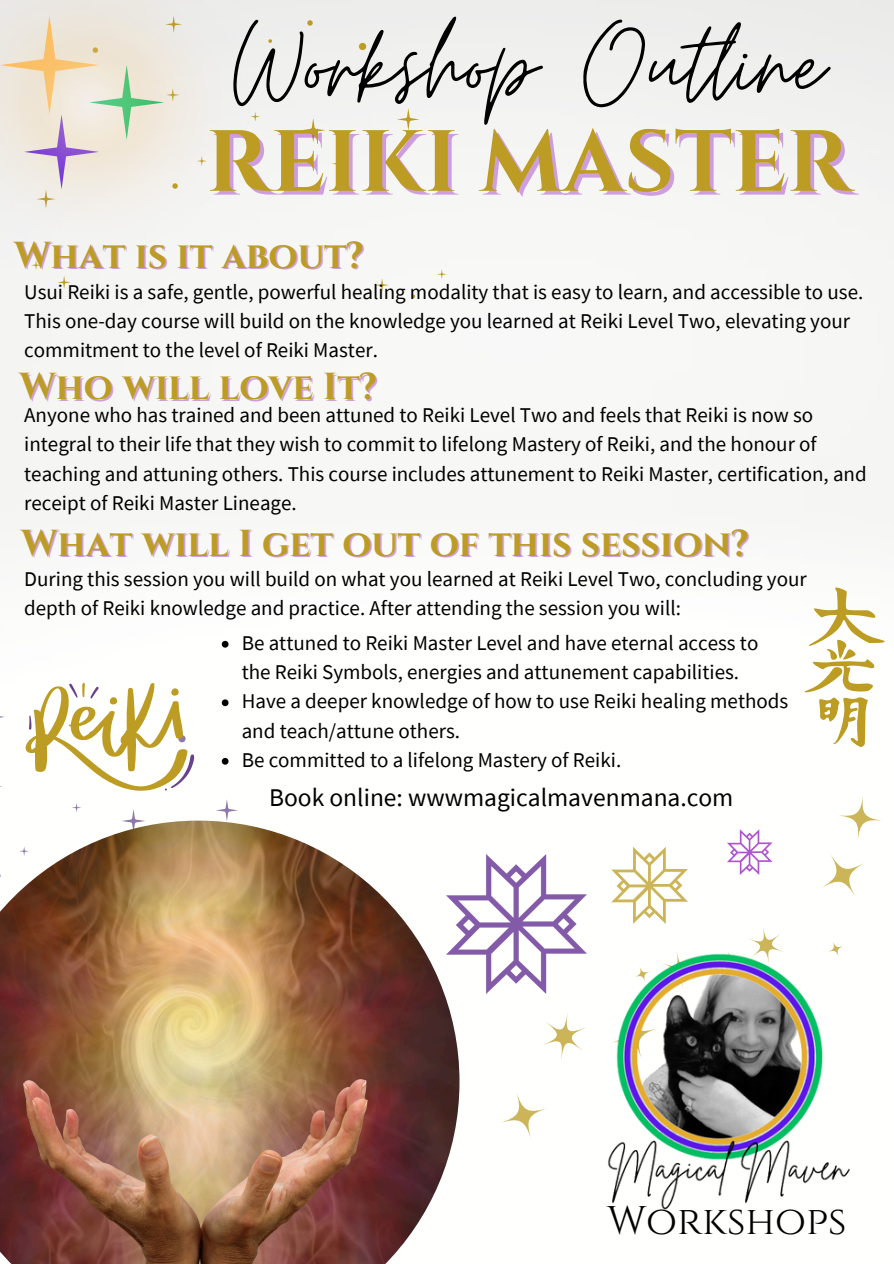
<style>
.page{position:relative;width:894px;height:1264px;background:#fff}
.page>*{position:absolute;margin:0;border:0;box-sizing:border-box;transform-origin:0 0}
.t1{font:122.7px "Moon Time";color:#000}
.t2{font:700 86.55px "Cinzel";color:#bc9c22}
.t3{font:39.9px "Cinzel";color:#000}
.t4{font:700 37.5px "Cinzel";color:#bc9c22}
.t5{font:25.5px "Source Sans Pro";color:#000}
.t6{font:21px/29.2px "Source Sans Pro";color:#000}
</style>
<div class="page">
<div style="left:0;top:0;width:893px;height:1096px;background:#f7f7f6"></div>
<svg style="left:397px;top:108px;width:22px;height:23px"></svg>
<svg style="left:57px;top:275px;width:14px;height:14px"></svg>
<svg style="left:332px;top:159px;width:9px;height:10px"></svg>
<svg style="left:436px;top:269px;width:10px;height:10px"></svg>
<svg style="left:375px;top:278px;width:14px;height:14px"></svg>
<svg style="left:282px;top:174px;width:13px;height:14px"></svg>
<svg style="left:301px;top:118px;width:24px;height:24px"></svg>
<svg style="left:307px;top:20px;width:6px;height:6px"></svg>
<svg style="left:268px;top:39px;width:4px;height:4px"></svg>
<svg style="left:411px;top:294px;width:4px;height:4px"></svg>
<svg style="left:359px;top:43px;width:7px;height:7px"></svg>
<svg style="left:538px;top:1008px;width:21px;height:56px"></svg>
<svg style="left:818px;top:851px;width:48px;height:48px"></svg>
<svg style="left:498px;top:1089px;width:51px;height:51px"></svg>
<svg style="left:835px;top:793px;width:49px;height:49px"></svg>
<img style="left:559px;top:919px;width:301px;height:291px">
<svg style="left:0;top:708px;width:5px;height:17px"></svg>
<svg style="left:216px;top:799px;width:22px;height:21px"></svg>
<svg style="left:72px;top:802px;width:9px;height:10px"></svg>
<svg style="left:0;top:779px;width:2px;height:14px"></svg>
<svg style="left:121px;top:809px;width:24px;height:11px"></svg>
<img style="left:0;top:820px;width:459px;height:443px">
<img style="left:446px;top:854px;width:140px;height:139px">
<svg style="left:611px;top:846px;width:76px;height:78px"></svg>
<svg style="left:726px;top:829px;width:46px;height:46px"></svg>
<img style="left:0;top:0;width:264px;height:273px">
<svg style="left:26px;top:682px;width:168px;height:108px"></svg>
<svg style="left:804px;top:586px;width:79px;height:161px"></svg>
<svg style="left:222px;top:641px;width:6px;height:6px"></svg>
<svg style="left:222px;top:699px;width:6px;height:7px"></svg>
<svg style="left:222px;top:758px;width:6px;height:6px"></svg>
<p class="t1" style="left:233px;top:-10px;width:592px">Workshop Outline</p>
<p class="t2" style="left:206px;top:107px;width:646px">REIKI MASTER</p>
<h3 class="t4" style="left:14px;top:231px;width:351px">What is it about?</h3>
<h3 class="t6" style="left:24px;top:277px;width:840px">Usui Reiki is a safe, gentle, powerful healing modality that is easy to learn, and accessible to use.<br>This one-day course will build on the knowledge you learned at Reiki Level Two, elevating your commitment to the level of Reiki Master.</h3>
<p class="t4" style="left:19px;top:363px;width:359px">Who will love It?</p>
<p class="t6" style="left:24px;top:400px;width:843px">Anyone who has trained and been attuned to Reiki Level Two and feels that Reiki is now so integral to their life that they wish to commit to lifelong Mastery of Reiki, and the honour of teaching and attuning others. This course includes attunement to Reiki Master, certification, and receipt of Reiki Master Lineage.</p>
<h2 class="t4" style="left:21px;top:519px;width:728px">What will I get out of this session?</h2>
<h3 class="t6" style="left:24px;top:563px;width:783px">During this session you will build on what you learned at Reiki Level Two, concluding your depth of Reiki knowledge and practice. After attending the session you will:</h3>
<p class="t6" style="left:242px;top:627px;width:518px">Be attuned to Reiki Master Level and have eternal access to the Reiki Symbols, energies and attunement capabilities.</p>
<p class="t6" style="left:242px;top:686px;width:548px">Have a deeper knowledge of how to use Reiki healing methods and teach/attune others.</p>
<p class="t6" style="left:242px;top:744px;width:381px">Be committed to a lifelong Mastery of Reiki.</p>
<p class="t5" style="left:269px;top:781px;width:465px">Book online: wwwmagicalmavenmana.com</p>
<p class="t3" style="left:606px;top:1194px;width:241px">Workshops</p>
</div>
